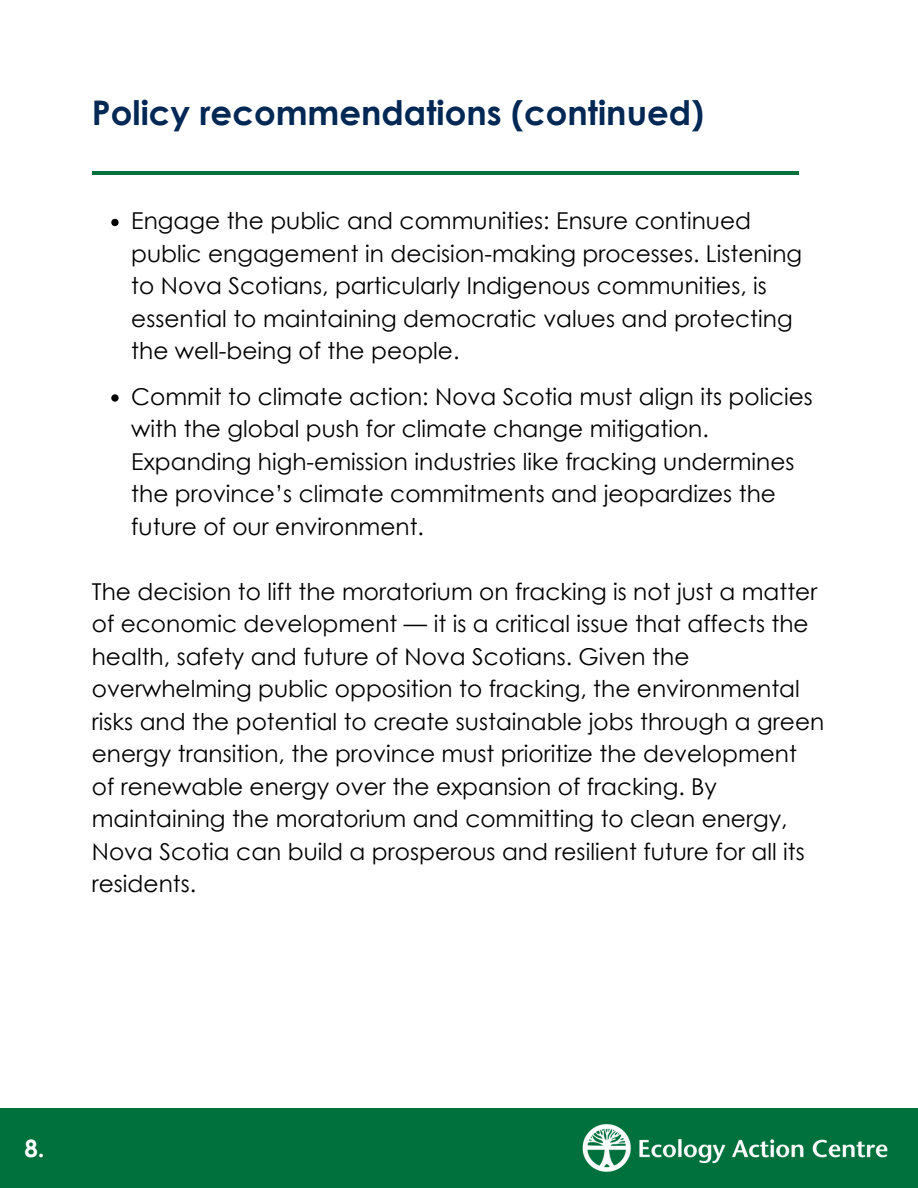
<style>
.page{position:relative;width:918px;height:1188px;background:#fff}
.page>*{position:absolute;margin:0;border:0;box-sizing:border-box;transform-origin:0 0}
.t1{font:700 33.9px "Century Gothic";color:#002855}
.t2{font:700 24px "Century Gothic";color:#fff}
.t3{font:23.25px/32.5px "Century Gothic";color:#000}
</style>
<div class="page">
<div style="left:0;top:1108px;width:918px;height:80px;background:#00703c"></div>
<img style="left:582px;top:1124px;width:306px;height:48px">
<svg style="left:111px;top:219px;width:8px;height:7px"></svg>
<svg style="left:111px;top:394px;width:8px;height:8px"></svg>
<hr style="left:92px;top:171px;width:706px;height:4px;background:#00703c">
<p class="t1" style="left:92px;top:91px;width:614px">Policy recommendations (continued)</p>
<p class="t3" style="left:131px;top:204px;width:672px">Engage the public and communities: Ensure continued public engagement in decision-making processes. Listening to Nova Scotians, particularly Indigenous communities, is essential to maintaining democratic values and protecting the well-being of the people.</p>
<p class="t3" style="left:131px;top:380px;width:683px">Commit to climate action: Nova Scotia must align its policies with the global push for climate change mitigation.<br>Expanding high-emission industries like fracking undermines the province’s climate commitments and jeopardizes the future of our environment.</p>
<p class="t3" style="left:92px;top:575px;width:734px">The decision to lift the moratorium on fracking is not just a matter of economic development — it is a critical issue that affects the health, safety and future of Nova Scotians. Given the overwhelming public opposition to fracking, the environmental risks and the potential to create sustainable jobs through a green energy transition, the province must prioritize the development of renewable energy over the expansion of fracking. By maintaining the moratorium and committing to clean energy, Nova Scotia can build a prosperous and resilient future for all its residents.</p>
<h1 class="t2" style="left:24px;top:1132px;width:22px">8.</h1>
</div>
